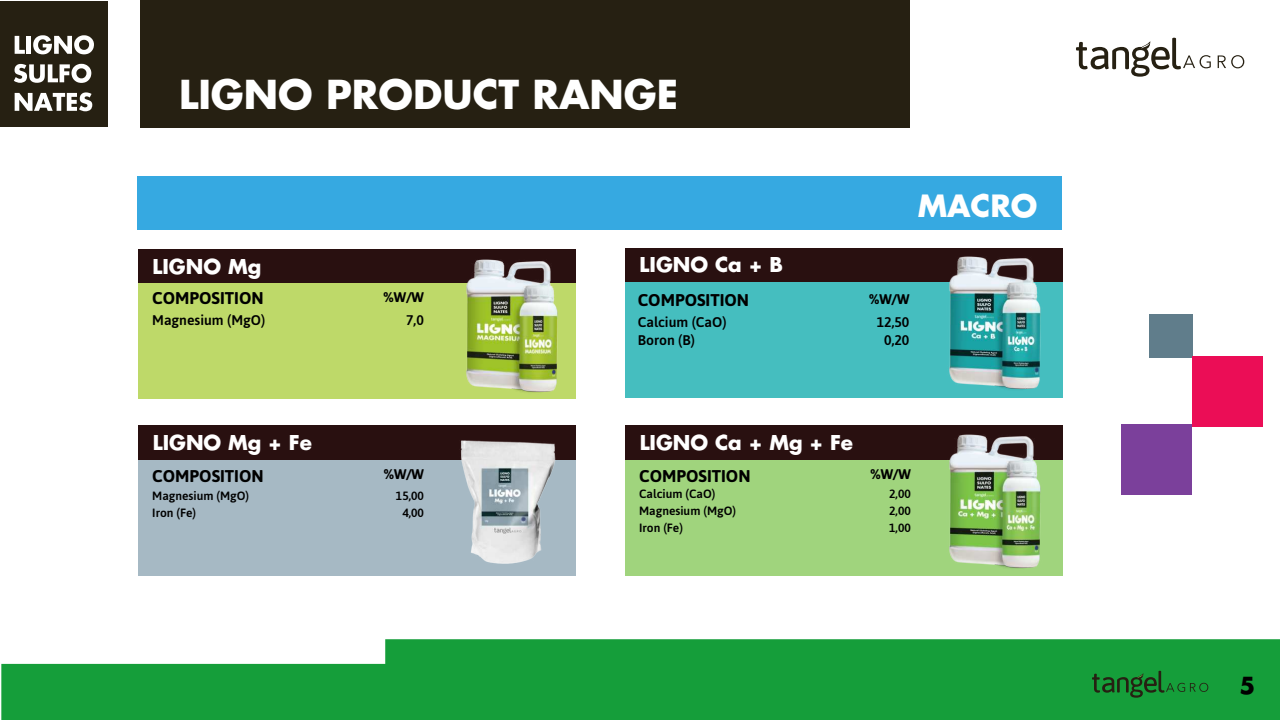
<style>
.page{position:relative;width:1280px;height:720px;background:#fff}
.page>*{position:absolute;margin:0;border:0;box-sizing:border-box;transform-origin:0 0}
.t1{font:39px "Futura Koyu";color:#fff}
.t2{font:30px "Futura Koyu";color:#fff}
.t3{font:23px "Futura Koyu";color:#000}
.t4{font:20px "Futura Koyu";color:#fff}
.t5{font:700 17px "Asap";color:#000}
.t6{font:500 14px "Asap";color:#000}
.t7{font:700 14px "Asap";color:#000}
.t8{font:500 12px "Asap";color:#000}
</style>
<div class="page">
<svg style="left:1px;top:639px;width:1279px;height:81px;background:#2ba74d"></svg>
<div style="left:140px;top:0;width:770px;height:128px;background:#262012"></div>
<div style="left:137px;top:176px;width:924px;height:53px;background:#36a9e1"></div>
<div style="left:0;top:2px;width:108px;height:125px;background:#262012"></div>
<svg style="left:15px;top:36px;width:10px;height:18px"></svg>
<div style="left:26px;top:36px;width:5px;height:18px;background:#fff"></div>
<svg style="left:33px;top:35px;width:61px;height:19px"></svg>
<svg style="left:14px;top:64px;width:77px;height:19px"></svg>
<svg style="left:15px;top:92px;width:77px;height:19px"></svg>
<svg style="left:1092px;top:671px;width:116px;height:27px;background:#188331"></svg>
<svg style="left:1076px;top:38px;width:135px;height:39px"></svg>
<svg style="left:1218px;top:55px;width:26px;height:13px"></svg>
<div style="left:625px;top:248px;width:437px;height:150px;background:#45bebf"></div>
<div style="left:625px;top:248px;width:437px;height:34px;background:#291010"></div>
<img style="left:949px;top:256px;width:92px;height:134px">
<div style="left:138px;top:249px;width:437px;height:150px;background:#bed969"></div>
<div style="left:138px;top:249px;width:437px;height:34px;background:#291010"></div>
<img style="left:466px;top:259px;width:92px;height:133px">
<div style="left:625px;top:426px;width:437px;height:150px;background:#a0d47d"></div>
<div style="left:625px;top:426px;width:437px;height:34px;background:#291010"></div>
<img style="left:949px;top:434px;width:92px;height:135px">
<div style="left:138px;top:426px;width:438px;height:150px;background:#a6b9c4"></div>
<div style="left:138px;top:426px;width:438px;height:34px;background:#291010"></div>
<img style="left:455px;top:392px;width:176px;height:172px">
<div style="left:1149px;top:314px;width:44px;height:44px;background:#607d8b"></div>
<div style="left:1192px;top:356px;width:71px;height:70px;background:#eb0d56"></div>
<div style="left:1122px;top:424px;width:70px;height:71px;background:#7b409b"></div>
<h1 class="t1" style="left:179px;top:77px;width:501px">LIGNO PRODUCT RANGE</h1>
<h3 class="t4" style="left:153px;top:257px;width:110px">LIGNO Mg</h3>
<h3 class="t5" style="left:152px;top:291px;width:113px">COMPOSITION</h3>
<p class="t7" style="left:383px;top:291px;width:42px">%W/W</p>
<p class="t6" style="left:152px;top:314px;width:115px">Magnesium (MgO)</p>
<p class="t6" style="left:406px;top:314px;width:19px">7,0</p>
<h2 class="t2" style="left:918px;top:192px;width:121px">MACRO</h2>
<h3 class="t4" style="left:640px;top:256px;width:145px">LIGNO Ca + B</h3>
<h3 class="t5" style="left:638px;top:293px;width:113px">COMPOSITION</h3>
<p class="t7" style="left:869px;top:293px;width:42px">%W/W</p>
<p class="t6" style="left:638px;top:316px;width:90px">Calcium (CaO)</p>
<p class="t6" style="left:877px;top:316px;width:34px">12,50</p>
<p class="t6" style="left:638px;top:334px;width:59px">Boron (B)</p>
<p class="t6" style="left:884px;top:334px;width:27px">0,20</p>
<h3 class="t4" style="left:153px;top:434px;width:161px">LIGNO Mg + Fe</h3>
<h3 class="t5" style="left:152px;top:469px;width:113px">COMPOSITION</h3>
<p class="t7" style="left:383px;top:469px;width:42px">%W/W</p>
<p class="t8" style="left:152px;top:490px;width:98px">Magnesium (MgO)</p>
<p class="t8" style="left:396px;top:490px;width:30px">15,00</p>
<p class="t8" style="left:152px;top:507px;width:45px">Iron (Fe)</p>
<p class="t8" style="left:402px;top:507px;width:23px">4,00</p>
<h3 class="t4" style="left:640px;top:434px;width:215px">LIGNO Ca + Mg + Fe</h3>
<h3 class="t5" style="left:639px;top:469px;width:113px">COMPOSITION</h3>
<p class="t7" style="left:870px;top:469px;width:42px">%W/W</p>
<p class="t8" style="left:639px;top:489px;width:78px">Calcium (CaO)</p>
<p class="t8" style="left:889px;top:489px;width:23px">2,00</p>
<p class="t8" style="left:639px;top:505px;width:98px">Magnesium (MgO)</p>
<p class="t8" style="left:889px;top:505px;width:23px">2,00</p>
<p class="t8" style="left:639px;top:522px;width:45px">Iron (Fe)</p>
<p class="t8" style="left:889px;top:522px;width:23px">1,00</p>
<h3 class="t3" style="left:1239px;top:676px;width:17px">5</h3>
</div>
